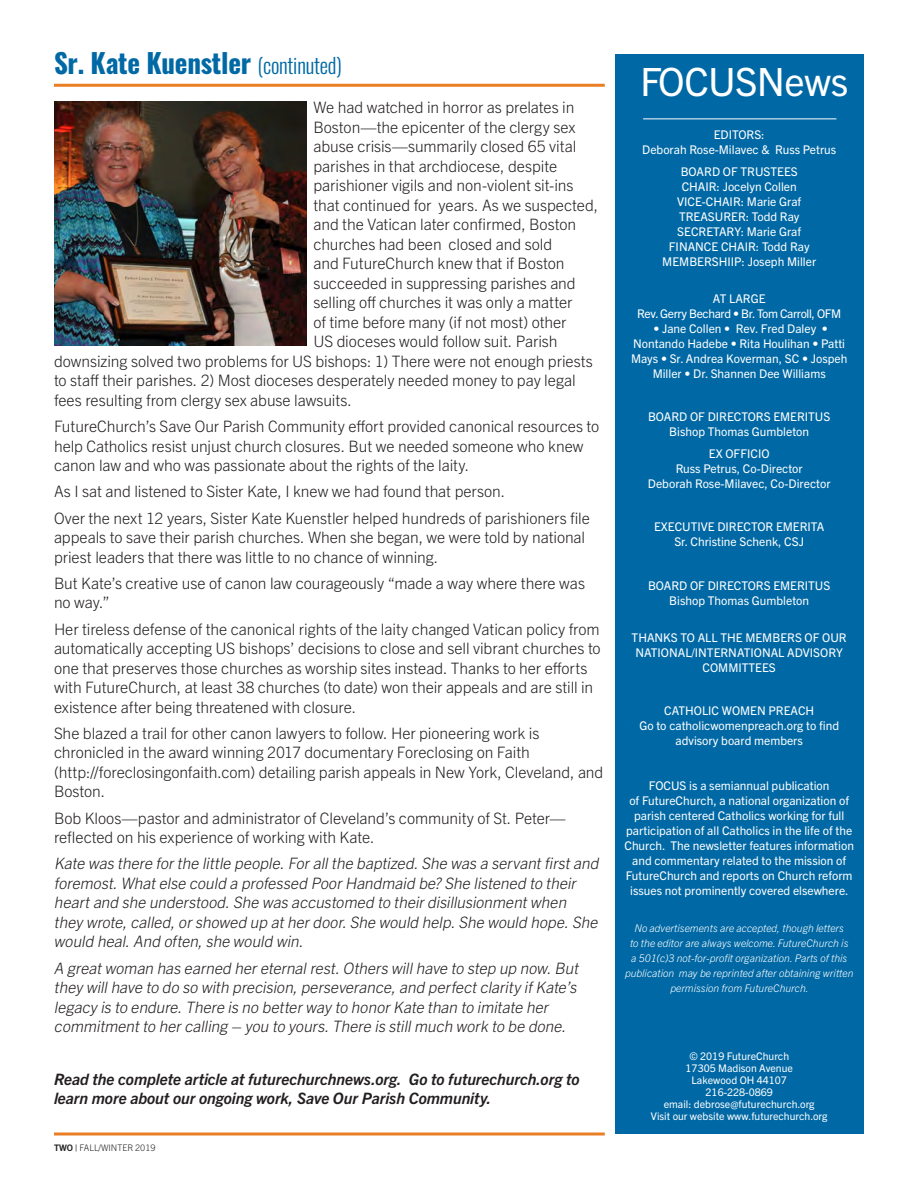
<style>
.page{position:relative;width:918px;height:1188px;background:#fff}
.page>*{position:absolute;margin:0;border:0;box-sizing:border-box;transform-origin:0 0}
.t1{font:39px "Trade Gothic Next LT Pro";letter-spacing:-.015em;color:#fff}
.t2{font:700 27px "Oswald";letter-spacing:-.01em;color:#0069a5}
.Body_Copy{font:300 15.75px/19.5px "Trade Gothic Next LT Pro";letter-spacing:-.005em;color:#231f20}
.Body_Copy-2{font:italic 300 15.75px/19.5px "Trade Gothic Next LT Pro";color:#231f20}
.Body_Copy-3{font:italic 700 15.75px/19.5px "Trade Gothic Next LT Pro";letter-spacing:-.005em;color:#231f20}
.t3{font:12px/15px "Trade Gothic Next LT Pro";color:#fff;text-align:center}
.t4{font:12px/15px "Trade Gothic Next LT Pro";letter-spacing:-.03em;color:#fff;text-align:center}
.t5{font:italic 300 10.5px/15px "Trade Gothic Next LT Pro";color:#fff;text-align:center}
.t6{font:10.5px/12px "Trade Gothic Next LT Pro";color:#fff;text-align:center}
.t7{font:300 9px "Trade Gothic Next LT Pro";color:#231f20}
.s1{font-weight:300;font-size:21px}
.s2{font-weight:700}
</style>
<div class="page">
<hr style="left:54px;top:84px;width:551px;height:3px;background:#e97e24">
<div style="left:616px;top:54px;width:248px;height:1080px;background:#0069a5"></div>
<img style="left:54px;top:101px;width:253px;height:245px">
<hr style="left:643px;top:119px;width:193px;height:1px;background:#fff">
<svg style="left:54px;top:1132px;width:551px;height:4px;background:#ee9e5a"></svg>
<p class="t2" style="left:54px;top:49px;width:289px">Sr. Kate Kuenstler <span class="s1">(continuted)</span></p>
<p class="Body_Copy" style="left:313px;top:97px;width:262px">We had watched in horror as prelates in</p>
<p class="Body_Copy" style="left:313px;top:116px;width:264px">Boston—the epicenter of the clergy sex</p>
<p class="Body_Copy" style="left:313px;top:136px;width:264px">abuse crisis—summarily closed 65 vital</p>
<p class="Body_Copy" style="left:313px;top:155px;width:245px">parishes in that archdiocese, despite</p>
<p class="Body_Copy" style="left:313px;top:175px;width:262px">parishioner vigils and non-violent sit-ins</p>
<p class="Body_Copy" style="left:313px;top:194px;width:286px">that continued for years. As we suspected,</p>
<p class="Body_Copy" style="left:313px;top:214px;width:264px">and the Vatican later confirmed, Boston</p>
<p class="Body_Copy" style="left:313px;top:233px;width:240px">churches had been closed and sold</p>
<p class="Body_Copy" style="left:313px;top:253px;width:253px">and FutureChurch knew that if Boston</p>
<p class="Body_Copy" style="left:313px;top:272px;width:264px">succeeded in suppressing parishes and</p>
<p class="Body_Copy" style="left:313px;top:292px;width:261px">selling off churches it was only a matter</p>
<p class="Body_Copy" style="left:313px;top:311px;width:255px">of time before many (if not most) other</p>
<p class="Body_Copy" style="left:313px;top:331px;width:246px">US dioceses would follow suit. Parish</p>
<p class="Body_Copy" style="left:54px;top:350px;width:540px">downsizing solved two problems for US bishops: 1) There were not enough priests</p>
<p class="Body_Copy" style="left:54px;top:370px;width:523px">to staff their parishes. 2) Most dioceses desperately needed money to pay legal</p>
<p class="Body_Copy" style="left:54px;top:389px;width:300px">fees resulting from clergy sex abuse lawsuits.</p>
<p class="Body_Copy" style="left:54px;top:416px;width:547px">FutureChurch’s Save Our Parish Community effort provided canonical resources to help Catholics resist unjust church closures. But we needed someone who knew canon law and who was passionate about the rights of the laity.</p>
<p class="Body_Copy" style="left:54px;top:481px;width:453px">As I sat and listened to Sister Kate, I knew we had found that person.</p>
<p class="Body_Copy" style="left:54px;top:507px;width:538px">Over the next 12 years, Sister Kate Kuenstler helped hundreds of parishioners file appeals to save their parish churches. When she began, we were told by national priest leaders that there was little to no chance of winning.</p>
<p class="Body_Copy" style="left:54px;top:572px;width:533px">But Kate’s creative use of canon law courageously “made a way where there was no way.”</p>
<p class="Body_Copy" style="left:54px;top:618px;width:548px">Her tireless defense of the canonical rights of the laity changed Vatican policy from automatically accepting US bishops’ decisions to close and sell vibrant churches to one that preserves those churches as worship sites instead. Thanks to her efforts with FutureChurch, at least 38 churches (to date) won their appeals and are still in existence after being threatened with closure.</p>
<p class="Body_Copy" style="left:54px;top:722px;width:551px">She blazed a trail for other canon lawyers to follow. Her pioneering work is chronicled in the award winning 2017 documentary Foreclosing on Faith (http://foreclosingonfaith.com) detailing parish appeals in New York, Cleveland, and Boston.</p>
<p class="Body_Copy" style="left:54px;top:807px;width:513px">Bob Kloos—pastor and administrator of Cleveland’s community of St. Peter— reflected on his experience of working with Kate.</p>
<p class="Body_Copy-2" style="left:54px;top:853px;width:550px">Kate was there forthe little people.Forallthe baptized.She was a servantfirstand foremost.Whatelse could a professed PoorHandmaid be?She listened to their heartand she understood.She was accustomed to theirdisillusionmentwhen they wrote,called,orshowed up atherdoor.She would help.She would hope.She would heal.And often,she would win.</p>
<p class="Body_Copy-2" style="left:54px;top:957px;width:529px">A greatwoman has earned hereternalrest.Others willhave to step up now.But they willhave to do so with precision,perseverance,and perfectclarity ifKate’s legacy is to endure.There is no betterway to honorKate than to imitate her commitmentto hercalling – you to yours.There is stillmuch work to be done.</p>
<p class="Body_Copy-3" style="left:54px;top:1068px;width:527px">Read the complete article at futurechurchnews.org. Go to futurechurch.org to learn more about our ongoing work, Save Our Parish Community.</p>
<p class="t7" style="left:54px;top:1142px;width:103px"><span class="s2">TWO |</span> FALL/WINTER 2019</p>
<p class="t1" style="left:640px;top:55px;width:210px">FOCUSNews</p>
<p class="t3" style="left:642px;top:126px;width:195px">EDITORS:<br>Deborah Rose-Milavec &amp; Russ Petrus</p>
<p class="t3" style="left:662px;top:163px;width:155px">BOARD OF TRUSTEES<br>CHAIR: Jocelyn Collen<br>VICE-CHAIR: Marie Graf<br>TREASURER: Todd Ray<br>SECRETARY: Marie Graf<br>FINANCE CHAIR: Todd Ray<br>MEMBERSHIIP: Joseph Miller</p>
<p class="t4" style="left:637px;top:290px;width:206px">AT LARGE<br>Rev. Gerry Bechard • Br. Tom Carroll, OFM</p>
<p class="t3" style="left:631px;top:320px;width:218px">• Jane Collen • Rev. Fred Daley • Nontando Hadebe • Rita Houlihan • Patti Mays • Sr. Andrea Koverman, SC • Jospeh Miller • Dr. Shannen Dee Williams</p>
<p class="t3" style="left:648px;top:408px;width:184px">BOARD OF DIRECTORS EMERITUS<br>Bishop Thomas Gumbleton</p>
<p class="t3" style="left:648px;top:445px;width:184px">EX OFFICIO<br>Russ Petrus, Co-Director<br>Deborah Rose-Milavec, Co-Director</p>
<p class="t3" style="left:654px;top:519px;width:172px">EXECUTIVE DIRECTOR EMERITA<br>Sr. Christine Schenk, CSJ</p>
<p class="t3" style="left:648px;top:577px;width:184px">BOARD OF DIRECTORS EMERITUS<br>Bishop Thomas Gumbleton</p>
<p class="t3" style="left:632px;top:629px;width:217px">THANKS TO ALL THE MEMBERS OF OUR<br>NATIONAL/INTERNATIONAL ADVISORY<br>COMMITTEES</p>
<p class="t3" style="left:639px;top:702px;width:201px">CATHOLIC WOMEN PREACH<br>Go to catholicwomenpreach.org to find advisory board members</p>
<p class="t3" style="left:624px;top:777px;width:231px">FOCUS is a semiannual publication<br>of FutureChurch, a national organization of parish centered Catholics working for full participation of all Catholics in the life of the Church. The newsletter features information and commentary related to the mission of FutureChurch and reports on Church reform issues not prominently covered elsewhere.</p>
<p class="t5" style="left:625px;top:920px;width:230px">No advertisements are accepted, though letters<br>to the editor are always welcome. FutureChurch is<br>a 501(c)3 not-for-profit organization. Parts of this publication may be reprinted after obtaining written permission from FutureChurch.</p>
<p class="t6" style="left:651px;top:1050px;width:178px">© 2019 FutureChurch<br>17305 Madison Avenue<br>Lakewood OH 44107<br>216-228-0869<br>email: debrose@futurechurch.org<br>Visit our website www.futurechurch.org</p>
</div>
